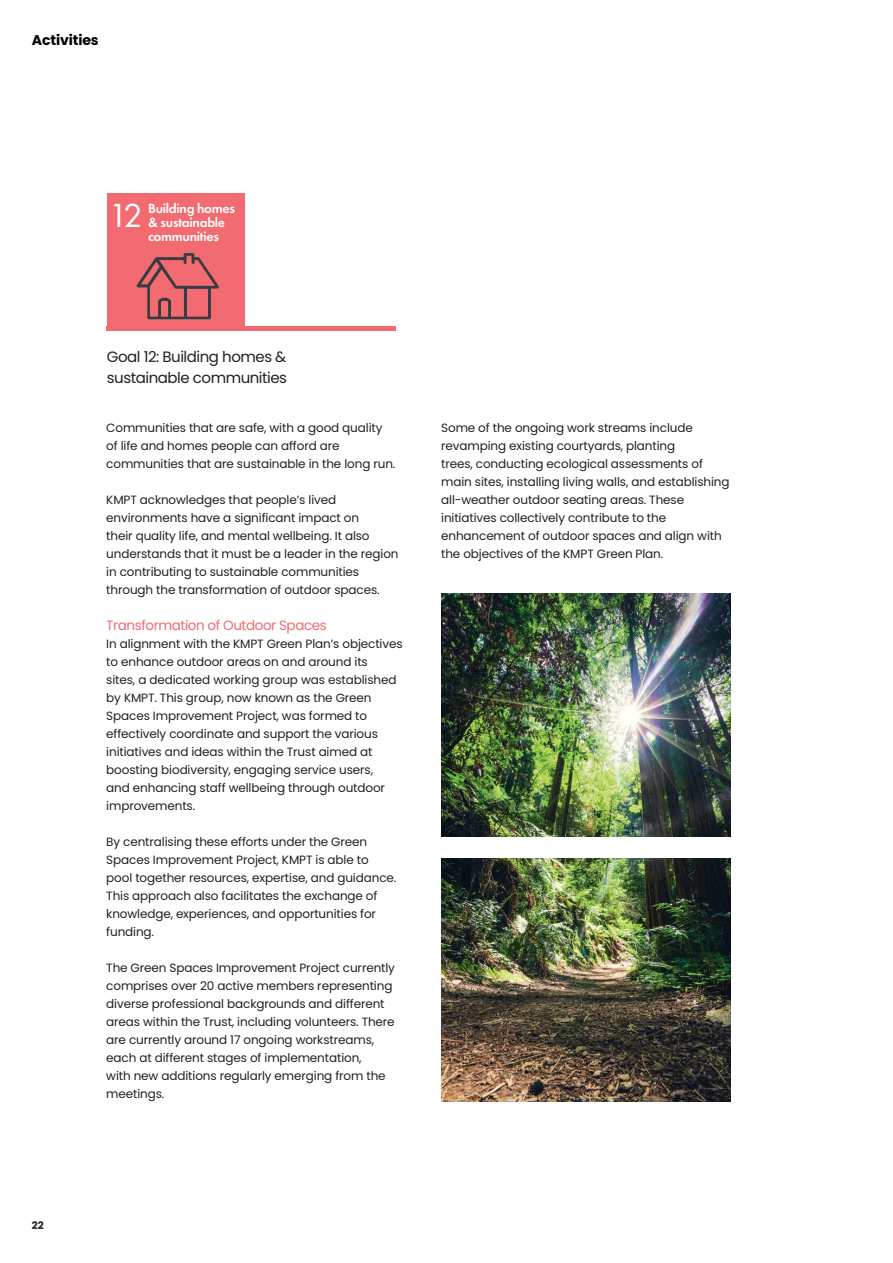
<style>
.page{position:relative;width:893px;height:1263px;background:#fff}
.page>*{position:absolute;margin:0;border:0;box-sizing:border-box;transform-origin:0 0}
.t1{font:34.65px "Futura PT";color:#fff}
.t2{font:15px/21px "Poppins";letter-spacing:-.03em;color:#231f20}
.t3{font:700 14.1px "Poppins";letter-spacing:-.01em;color:#000001}
.t4{font:600 13.8px/13.8px "Futura PT";letter-spacing:-.02em;color:#fff}
.t5{font:13.5px "Poppins";letter-spacing:-.03em;color:#f16b70}
.t6{font:12px/18px "Poppins";letter-spacing:-.01em;color:#231f20}
.t7{font:700 10.5px "Poppins";color:#231f20}
</style>
<div class="page">
<hr style="left:107px;top:327px;width:289px;height:4px;background:#f16b70">
<div style="left:107px;top:193px;width:137px;height:138px;background:#f16b70"></div>
<svg style="left:137px;top:253px;width:82px;height:66px"></svg>
<img style="left:441px;top:594px;width:290px;height:242px">
<img style="left:441px;top:859px;width:290px;height:242px">
<p class="t3" style="left:32px;top:32px;width:68px">Activities</p>
<p class="t7" style="left:32px;top:1219px;width:13px">22</p>
<h1 class="t1" style="left:109px;top:195px;width:36px">12</h1>
<p class="t4" style="left:148px;top:202px;width:88px">Building homes &amp; sustainable communities</p>
<p class="t2" style="left:107px;top:346px;width:182px">Goal 12: Building homes &amp; sustainable communities</p>
<p class="t6" style="left:106px;top:419px;width:291px">Communities that are safe, with a good quality of life and homes people can afford are communities that are sustainable in the long run.</p>
<p class="t6" style="left:106px;top:491px;width:294px">KMPT acknowledges that people’s lived environments have a significant impact on<br>their quality life, and mental wellbeing. It also understands that it must be a leader in the region in contributing to sustainable communities through the transformation of outdoor spaces.</p>
<p class="t5" style="left:106px;top:617px;width:222px">Transformation of Outdoor Spaces</p>
<p class="t6" style="left:106px;top:635px;width:298px">In alignment with the KMPT Green Plan’s objectives to enhance outdoor areas on and around its<br>sites, a dedicated working group was established by KMPT. This group, now known as the Green Spaces Improvement Project, was formed to effectively coordinate and support the various initiatives and ideas within the Trust aimed at boosting biodiversity, engaging service users,<br>and enhancing staff wellbeing through outdoor improvements.</p>
<p class="t6" style="left:106px;top:833px;width:292px">By centralising these efforts under the Green Spaces Improvement Project, KMPT is able to pool together resources, expertise, and guidance.<br>This approach also facilitates the exchange of knowledge, experiences, and opportunities for funding.</p>
<p class="t6" style="left:106px;top:959px;width:290px">The Green Spaces Improvement Project currently comprises over 20 active members representing diverse professional backgrounds and different areas within the Trust, including volunteers. There are currently around 17 ongoing workstreams, each at different stages of implementation,<br>with new additions regularly emerging from the meetings.</p>
<p class="t6" style="left:441px;top:419px;width:290px">Some of the ongoing work streams include revamping existing courtyards, planting<br>trees, conducting ecological assessments of main sites, installing living walls, and establishing all-weather outdoor seating areas. These initiatives collectively contribute to the enhancement of outdoor spaces and align with the objectives of the KMPT Green Plan.</p>
</div>
